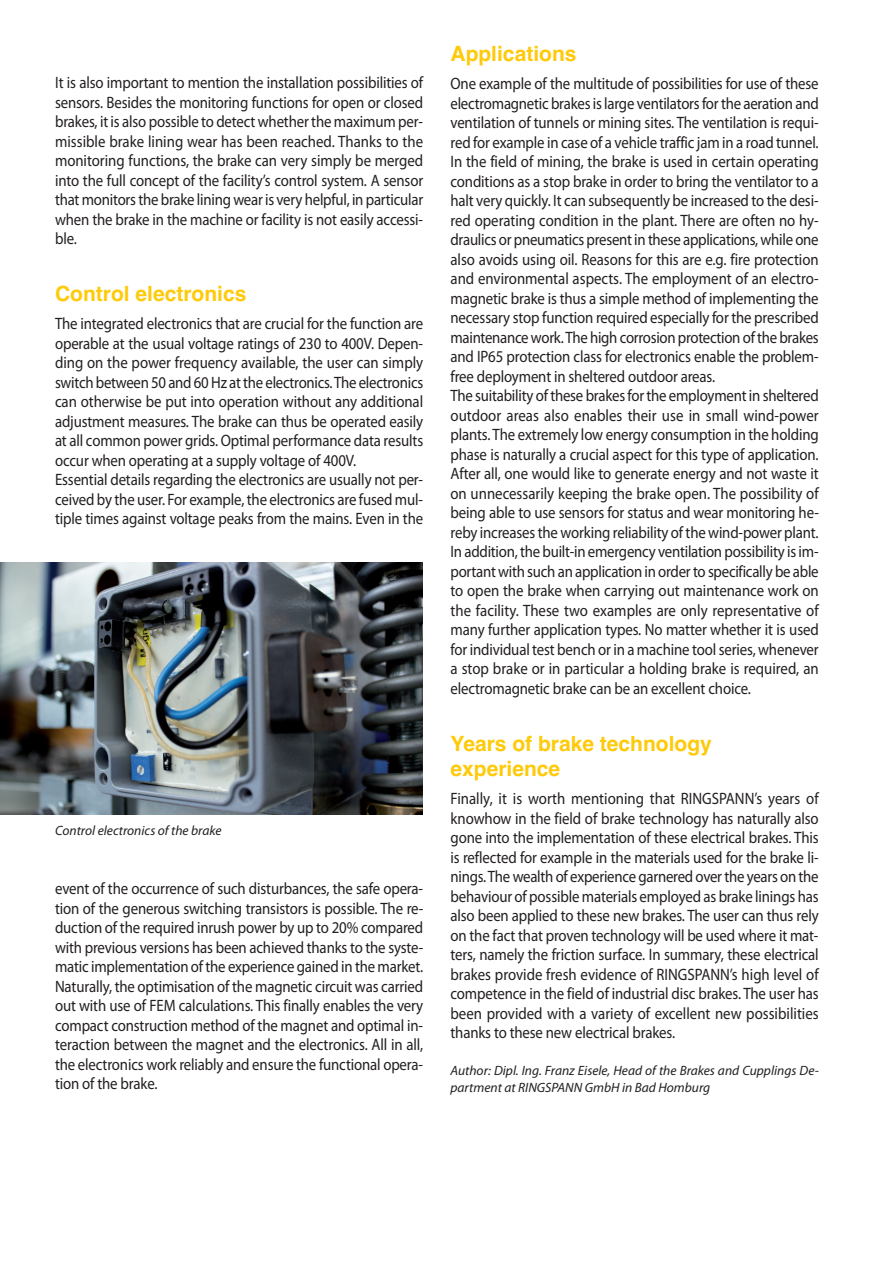
<style>
.page{position:relative;width:893px;height:1263px;background:#fff}
.page>*{position:absolute;margin:0;border:0;box-sizing:border-box;transform-origin:0 0}
.t1{font:700 21px/25.2px "Helvetica";color:#feca0a}
.t2{font:16.5px/19.5px "Myriad Pro";letter-spacing:-.01em;color:#231f20;text-align:justify;scale:.9 1}
.t3{font:italic 13.5px/16.2px "Myriad Pro";color:#231f20}
</style>
<div class="page">
<img style="left:0;top:563px;width:422px;height:251px">
<p class="t2" style="left:55px;top:74px;width:411px">It is also important to mention the installation possibilities of sensors. Besides the monitoring functions for open or closed brakes, it is also possible to detect whether the maximum per&shy;missible brake lining wear has been reached. Thanks to the monitoring functions, the brake can very simply be merged into the full concept of the facility’s control system. A sensor that monitors the brake lining wear is very helpful, in particular when the brake in the machine or facility is not easily accessi&shy;ble.</p>
<p class="t1" style="left:55px;top:282px;width:193px">Control electronics</p>
<p class="t2" style="left:55px;top:315px;width:411px;text-align:left">The integrated electronics that are crucial for the function are operable at the usual voltage ratings of 230 to 400V. Depen&shy;ding on the power frequency available, the user can simply switch between 50 and 60 Hz at the electronics.The electronics can otherwise be put into operation without any additional adjustment measures. The brake can thus be operated easily at all common power grids. Optimal performance data results occur when operating at a supply voltage of 400V.<br>Essential details regarding the electronics are usually not per&shy;ceived by the user. For example, the electronics are fused mul&shy;tiple times against voltage peaks from the mains. Even in the</p>
<p class="t3" style="left:55px;top:823px;width:168px">Control electronics of the brake</p>
<p class="t2" style="left:55px;top:880px;width:411px">event of the occurrence of such disturbances, the safe opera&shy;tion of the generous switching transistors is possible. The re&shy;duction of the required inrush power by up to 20% compared with previous versions has been achieved thanks to the syste&shy;matic implementation of the experience gained in the market.<br>Naturally, the optimisation of the magnetic circuit was carried out with use of FEM calculations. This finally enables the very compact construction method of the magnet and optimal in&shy;teraction between the magnet and the electronics. All in all, the electronics work reliably and ensure the functional opera&shy;tion of the brake.</p>
<p class="t1" style="left:450px;top:41px;width:128px">Applications</p>
<p class="t2" style="left:450px;top:75px;width:411px;text-align:left">One example of the multitude of possibilities for use of these electromagnetic brakes is large ventilators for the aeration and ventilation of tunnels or mining sites. The ventilation is requi&shy;red for example in case of a vehicle traffic jam in a road tunnel.<br>In the field of mining, the brake is used in certain operating conditions as a stop brake in order to bring the ventilator to a halt very quickly. It can subsequently be increased to the desi&shy;red operating condition in the plant. There are often no hy&shy;draulics or pneumatics present in these applications, while one also avoids using oil. Reasons for this are e.g. fire protection and environmental aspects. The employment of an electro&shy;magnetic brake is thus a simple method of implementing the necessary stop function required especially for the prescribed maintenance work.The high corrosion protection of the brakes and IP65 protection class for electronics enable the problem&shy;free deployment in sheltered outdoor areas.<br>The suitability of these brakes for the employment in sheltered outdoor areas also enables their use in small wind-power plants. The extremely low energy consumption in the holding phase is naturally a crucial aspect for this type of application.<br>After all, one would like to generate energy and not waste it on unnecessarily keeping the brake open. The possibility of being able to use sensors for status and wear monitoring he&shy;reby increases the working reliability of the wind-power plant.<br>In addition, the built-in emergency ventilation possibility is im&shy;portant with such an application in order to specifically be able to open the brake when carrying out maintenance work on the facility. These two examples are only representative of many further application types. No matter whether it is used for individual test bench or in a machine tool series, whenever a stop brake or in particular a holding brake is required, an electromagnetic brake can be an excellent choice.</p>
<p class="t1" style="left:450px;top:731px;width:263px">Years of brake technology experience</p>
<p class="t2" style="left:450px;top:790px;width:411px">Finally, it is worth mentioning that RINGSPANN’s years of knowhow in the field of brake technology has naturally also gone into the implementation of these electrical brakes. This is reflected for example in the materials used for the brake li&shy;nings.The wealth of experience garnered over the years on the behaviour of possible materials employed as brake linings has also been applied to these new brakes. The user can thus rely on the fact that proven technology will be used where it mat&shy;ters, namely the friction surface. In summary, these electrical brakes provide fresh evidence of RINGSPANN’s high level of competence in the field of industrial disc brakes. The user has been provided with a variety of excellent new possibilities thanks to these new electrical brakes.</p>
<p class="t3" style="left:450px;top:1064px;width:370px">Author: Dipl. Ing. Franz Eisele, Head of the Brakes and Cupplings De&shy;partment at RINGSPANN GmbH in Bad Homburg</p>
</div>
